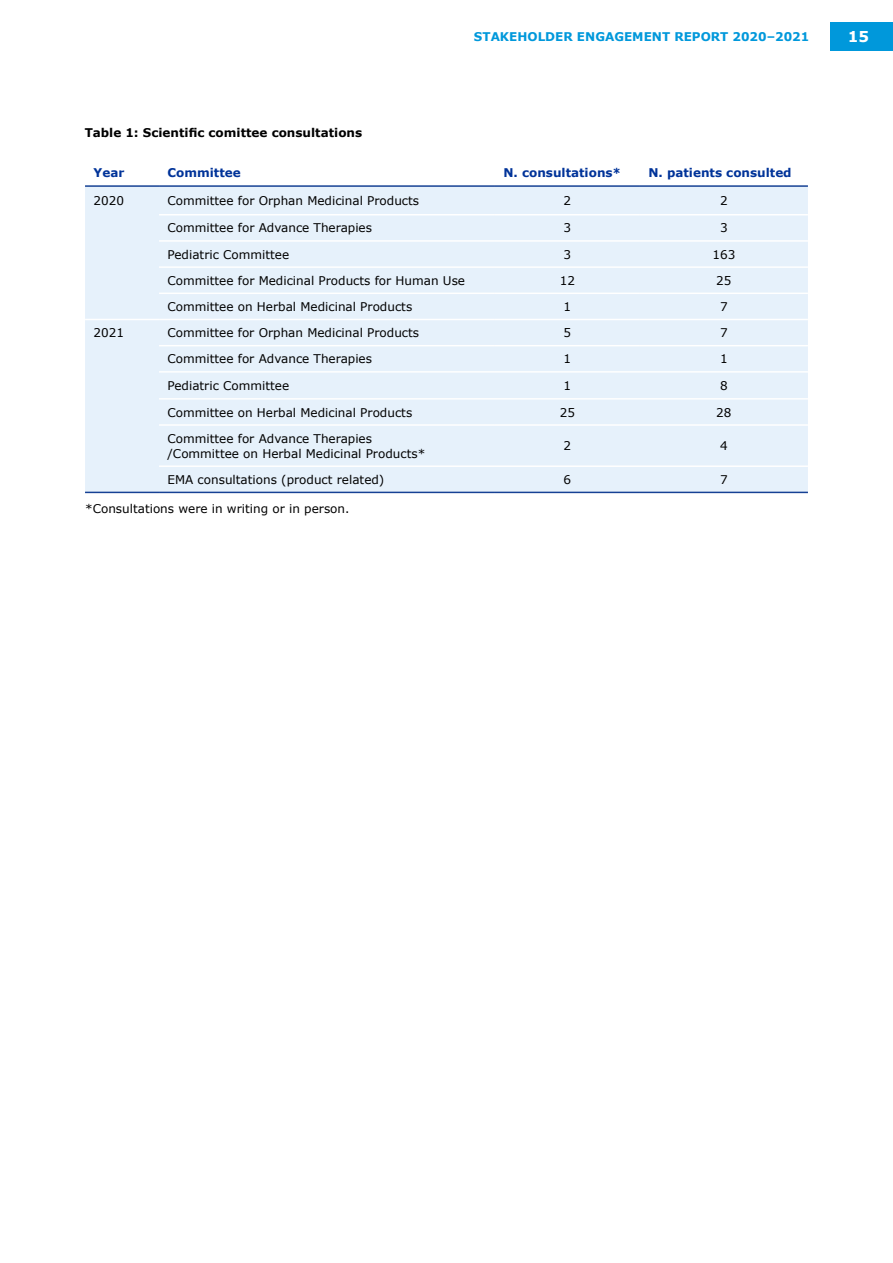
<style>
.page{position:relative;width:893px;height:1263px;background:#fff}
.page>*{position:absolute;margin:0;border:0;box-sizing:border-box;transform-origin:0 0}
.t1{font:700 15px "Verdana";color:#fff}
.t2{font:12px/15px "Verdana";color:#000}
.t3{font:700 12px "Verdana";color:#039}
.t4{font:700 12px "Verdana";color:#000}
.t5{font:700 12px "Verdana";color:#0098db}
</style>
<div class="page">
<div style="left:831px;top:22px;width:62px;height:29px;background:#0098db"></div>
<div style="left:85px;top:187px;width:723px;height:305px;background:#e6f1fb"></div>
<hr style="left:85px;top:185px;width:74px;height:2px;background:#164194">
<hr style="left:159px;top:185px;width:336px;height:2px;background:#164194">
<hr style="left:495px;top:185px;width:145px;height:2px;background:#164194">
<hr style="left:640px;top:185px;width:168px;height:2px;background:#164194">
<hr style="left:159px;top:214px;width:336px;height:1px;background:#fff">
<hr style="left:495px;top:214px;width:145px;height:1px;background:#fff">
<hr style="left:640px;top:214px;width:168px;height:1px;background:#fff">
<hr style="left:159px;top:240px;width:336px;height:2px;background:#fff">
<hr style="left:495px;top:240px;width:145px;height:2px;background:#fff">
<hr style="left:640px;top:240px;width:168px;height:2px;background:#fff">
<hr style="left:495px;top:266px;width:145px;height:2px;background:#fff">
<hr style="left:640px;top:266px;width:168px;height:2px;background:#fff">
<hr style="left:495px;top:293px;width:145px;height:1px;background:#fff">
<hr style="left:640px;top:293px;width:168px;height:1px;background:#fff">
<hr style="left:159px;top:319px;width:336px;height:1px;background:#fff">
<hr style="left:495px;top:319px;width:145px;height:1px;background:#fff">
<hr style="left:640px;top:319px;width:168px;height:1px;background:#fff">
<hr style="left:159px;top:345px;width:336px;height:1px;background:#fff">
<hr style="left:495px;top:345px;width:145px;height:1px;background:#fff">
<hr style="left:640px;top:345px;width:168px;height:1px;background:#fff">
<hr style="left:159px;top:371px;width:336px;height:2px;background:#fff">
<hr style="left:495px;top:371px;width:145px;height:2px;background:#fff">
<hr style="left:640px;top:371px;width:168px;height:2px;background:#fff">
<hr style="left:495px;top:398px;width:145px;height:2px;background:#fff">
<hr style="left:640px;top:398px;width:168px;height:2px;background:#fff">
<hr style="left:495px;top:424px;width:145px;height:2px;background:#fff">
<hr style="left:640px;top:424px;width:168px;height:2px;background:#fff">
<hr style="left:159px;top:465px;width:336px;height:2px;background:#fff">
<hr style="left:495px;top:465px;width:145px;height:2px;background:#fff">
<hr style="left:640px;top:465px;width:168px;height:2px;background:#fff">
<hr style="left:159px;top:492px;width:336px;height:1px;background:#164194">
<hr style="left:495px;top:492px;width:145px;height:1px;background:#164194">
<hr style="left:640px;top:492px;width:168px;height:1px;background:#164194">
<hr style="left:85px;top:492px;width:74px;height:1px;background:#164194">
<hr style="left:85px;top:319px;width:74px;height:1px;background:#fff">
<hr style="left:159px;top:266px;width:336px;height:2px;background:#fff">
<hr style="left:159px;top:293px;width:336px;height:1px;background:#fff">
<hr style="left:159px;top:398px;width:336px;height:2px;background:#fff">
<hr style="left:159px;top:424px;width:336px;height:2px;background:#fff">
<p class="t5" style="left:474px;top:29px;width:337px">STAKEHOLDER ENGAGEMENT REPORT 2020–2021</p>
<p class="t1" style="left:848px;top:27px;width:23px">15</p>
<p class="t4" style="left:85px;top:125px;width:279px">Table 1: Scientific comittee consultations</p>
<p class="t3" style="left:94px;top:165px;width:32px">Year</p>
<p class="t3" style="left:168px;top:165px;width:75px">Committee</p>
<p class="t3" style="left:503px;top:165px;width:119px">N. consultations*</p>
<p class="t3" style="left:648px;top:165px;width:145px">N. patients consulted</p>
<p class="t2" style="left:94px;top:193px;width:32px">2020</p>
<p class="t2" style="left:168px;top:193px;width:253px">Committee for Orphan Medicinal Products</p>
<p class="t2" style="left:564px;top:193px;width:9px">2</p>
<p class="t2" style="left:720px;top:193px;width:9px">2</p>
<p class="t2" style="left:168px;top:221px;width:206px">Committee for Advance Therapies</p>
<p class="t2" style="left:564px;top:221px;width:9px">3</p>
<p class="t2" style="left:720px;top:221px;width:9px">3</p>
<p class="t2" style="left:168px;top:247px;width:123px">Pediatric Committee</p>
<p class="t2" style="left:564px;top:247px;width:9px">3</p>
<p class="t2" style="left:712px;top:247px;width:24px">163</p>
<p class="t2" style="left:168px;top:273px;width:299px">Committee for Medicinal Products for Human Use</p>
<p class="t2" style="left:560px;top:273px;width:17px">12</p>
<p class="t2" style="left:716px;top:273px;width:17px">25</p>
<p class="t2" style="left:168px;top:299px;width:246px">Committee on Herbal Medicinal Products</p>
<p class="t2" style="left:564px;top:299px;width:9px">1</p>
<p class="t2" style="left:720px;top:299px;width:9px">7</p>
<p class="t2" style="left:94px;top:325px;width:32px">2021</p>
<p class="t2" style="left:168px;top:325px;width:253px">Committee for Orphan Medicinal Products</p>
<p class="t2" style="left:564px;top:325px;width:9px">5</p>
<p class="t2" style="left:720px;top:325px;width:9px">7</p>
<p class="t2" style="left:168px;top:352px;width:206px">Committee for Advance Therapies</p>
<p class="t2" style="left:564px;top:352px;width:9px">1</p>
<p class="t2" style="left:720px;top:352px;width:9px">1</p>
<p class="t2" style="left:168px;top:378px;width:123px">Pediatric Committee</p>
<p class="t2" style="left:564px;top:378px;width:9px">1</p>
<p class="t2" style="left:720px;top:378px;width:9px">8</p>
<p class="t2" style="left:168px;top:405px;width:246px">Committee on Herbal Medicinal Products</p>
<p class="t2" style="left:560px;top:405px;width:17px">25</p>
<p class="t2" style="left:716px;top:405px;width:17px">28</p>
<p class="t2" style="left:168px;top:431px;width:259px">Committee for Advance Therapies /Committee on Herbal Medicinal Products*</p>
<p class="t2" style="left:564px;top:438px;width:9px">2</p>
<p class="t2" style="left:720px;top:438px;width:9px">4</p>
<p class="t2" style="left:168px;top:472px;width:218px">EMA consultations (product related)</p>
<p class="t2" style="left:564px;top:472px;width:9px">6</p>
<p class="t2" style="left:720px;top:472px;width:9px">7</p>
<p class="t2" style="left:85px;top:501px;width:266px">*Consultations were in writing or in person.</p>
</div>
